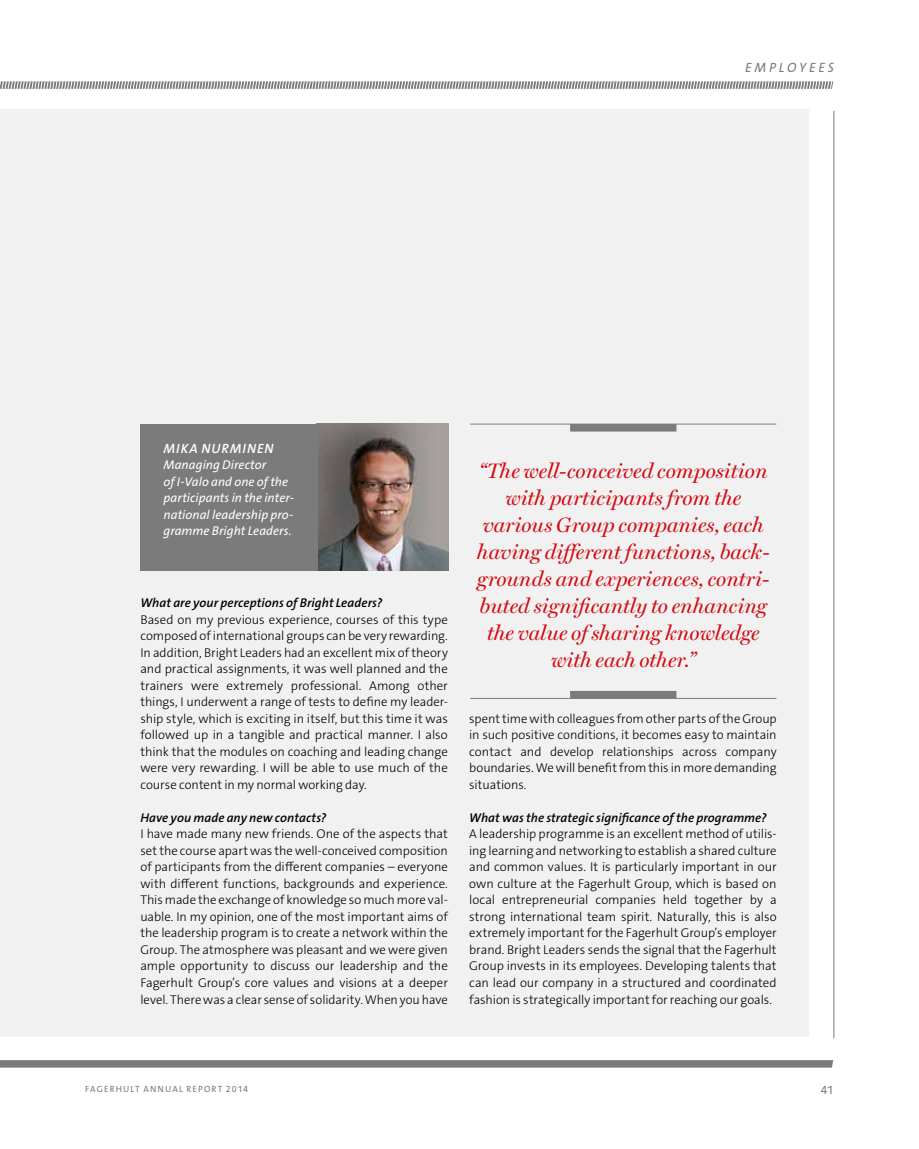
<style>
.page{position:relative;width:919px;height:1149px;background:#fff}
.page>*{position:absolute;margin:0;border:0;box-sizing:border-box;transform-origin:0 0}
.t1{font:italic 21px/27px "Miller Display";color:#d20a11;text-align:center}
.t2{font:italic 13.5px "Fagerhult The Sans LT6";letter-spacing:.07em;color:#fff}
.t3{font:italic 13.5px "Fagerhult The Sans LT5";letter-spacing:.2em;color:#7c7b7b}
.t4{font:12.75px/16.5px "Fagerhult The Sans LT3";color:#000;text-align:justify}
.t5{font:italic 12.75px "Fagerhult The Sans LT6";letter-spacing:.005em;color:#000}
.t6{font:italic 12.75px/16.5px "Fagerhult The Sans LT5";letter-spacing:.005em;color:#fff}
.t7{font:12px "Fagerhult The Sans LT5";color:#7c7b7b}
.t8{font:9px "Fagerhult The Sans LT5";letter-spacing:.125em;color:#7c7b7b}
</style>
<div class="page">
<div style="left:0;top:109px;width:808px;height:927px;background:#f1f1f1"></div>
<div style="left:570px;top:424px;width:106px;height:7px;background:#7c7b7b"></div>
<hr style="left:470px;top:423px;width:306px;height:1px;background:#7c7b7b">
<div style="left:570px;top:690px;width:106px;height:8px;background:#7c7b7b"></div>
<hr style="left:470px;top:697px;width:306px;height:1px;background:#7c7b7b">
<img style="left:317px;top:423px;width:132px;height:147px">
<div style="left:140px;top:423px;width:177px;height:147px;background:#7c7b7b"></div>
<hr style="left:833px;top:111px;width:1px;height:926px;background:#7c7b7b">
<svg style="left:0;top:1060px;width:832px;height:7px;fill:#7c7b7b"></svg>
<svg style="left:0;top:81px;width:832px;height:8px"></svg>
<p class="t3" style="left:745px;top:58px;width:90px">EMPLOYEES</p>
<p class="t2" style="left:163px;top:439px;width:112px">MIKA NURMINEN</p>
<p class="t6" style="left:163px;top:456px;width:132px">Managing Director<br>of I-Valo and one of the participants in the inter&shy;national leadership pro&shy;gramme Bright Leaders.</p>
<p class="t5" style="left:140px;top:594px;width:243px">What are your perceptions of Bright Leaders?</p>
<p class="t4" style="left:140px;top:611px;width:309px">Based on my previous experience, courses of this type composed of international groups can be very rewarding.<br>In addition, Bright Leaders had an excellent mix of theory and practical assignments, it was well planned and the trainers were extremely professional. Among other things, I underwent a range of tests to define my leader&shy;ship style, which is exciting in itself, but this time it was followed up in a tangible and practical manner. I also think that the modules on coaching and leading change were very rewarding. I will be able to use much of the course content in my normal working day.</p>
<p class="t5" style="left:140px;top:809px;width:187px">Have you made any new contacts?</p>
<p class="t4" style="left:140px;top:825px;width:309px">I have made many new friends. One of the aspects that set the course apart was the well-conceived composition of participants from the different companies – everyone with different functions, backgrounds and experience.<br>This made the exchange of knowledge so much more val&shy;uable. In my opinion, one of the most important aims of the leadership program is to create a network within the Group. The atmosphere was pleasant and we were given ample opportunity to discuss our leadership and the Fagerhult Group’s core values and visions at a deeper level. There was a clear sense of solidarity. When you have</p>
<p class="t1" style="left:477px;top:457px;width:294px">“The well-conceived composition with participants from the various Group companies, each having different functions, back&shy;grounds and experiences, contri&shy;buted significantly to enhancing the value of sharing knowledge with each other.”</p>
<p class="t4" style="left:469px;top:710px;width:309px">spent time with colleagues from other parts of the Group in such positive conditions, it becomes easy to maintain contact and develop relationships across company boundaries. We will benefit from this in more demanding situations.</p>
<p class="t5" style="left:469px;top:809px;width:299px">What was the strategic significance of the programme?</p>
<p class="t4" style="left:469px;top:825px;width:309px">A leadership programme is an excellent method of utilis&shy;ing learning and networking to establish a shared culture and common values. It is particularly important in our own culture at the Fagerhult Group, which is based on local entrepreneurial companies held together by a strong international team spirit. Naturally, this is also extremely important for the Fagerhult Group’s employer brand. Bright Leaders sends the signal that the Fagerhult Group invests in its employees. Developing talents that can lead our company in a structured and coordinated fashion is strategically important for reaching our goals.</p>
<p class="t8" style="left:85px;top:1082px;width:165px">FAGERHULT ANNUAL REPORT 2014</p>
<p class="t7" style="left:820px;top:1081px;width:14px">41</p>
</div>
